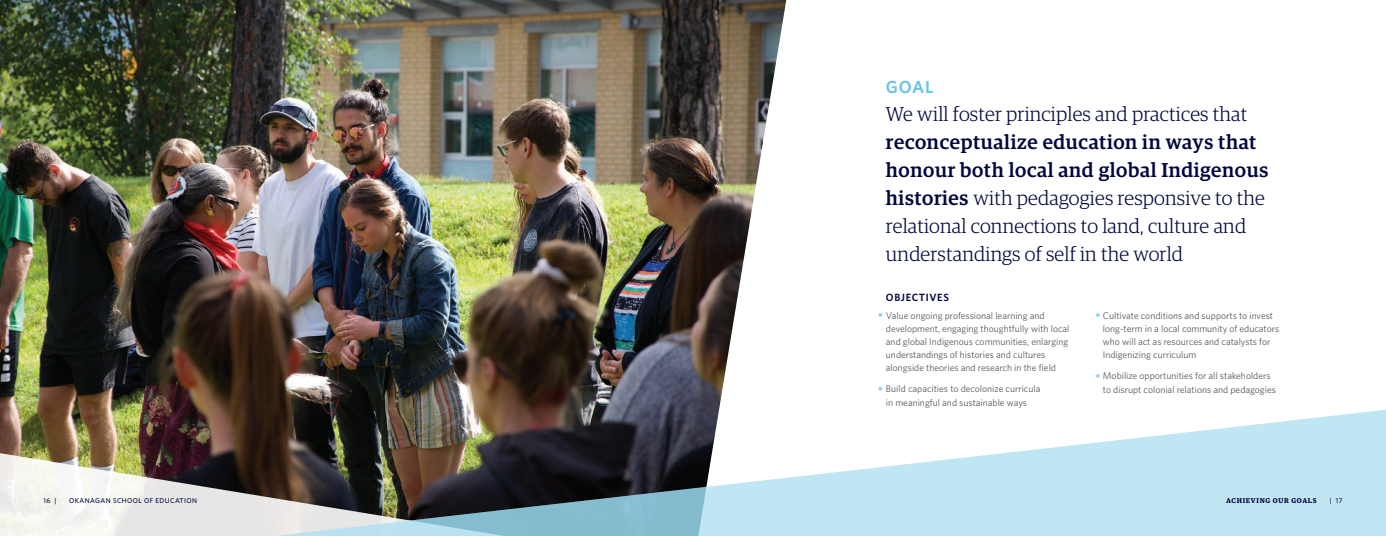
<style>
.page{position:relative;width:1386px;height:536px;background:#fff}
.page>*{position:absolute;margin:0;border:0;box-sizing:border-box;transform-origin:0 0}
.t1{font:300 20.12px/28px "Guardian Egyp";letter-spacing:.01em;color:#02063d}
.t2{font:600 17.5px "Whitney";color:#69c4e9}
.t3{font:600 10.5px "Whitney";letter-spacing:.06em;color:#02063d}
.t4{font:9.62px/13.1px "Whitney";color:#57585a}
.t5{font:500 7px "Whitney";letter-spacing:.06em;color:#02063d}
.t6{font:600 7px "Guardian Egyp";letter-spacing:.1em;color:#02063d}
.s1{font-weight:500}
</style>
<div class="page">
<img style="left:0;top:0;width:697px;height:405px">
<svg style="left:697px;top:0;width:186px;height:405px"></svg>
<img style="left:0;top:405px;width:1386px;height:131px">
<svg style="left:878px;top:313px;width:4px;height:4px"></svg>
<svg style="left:878px;top:386px;width:4px;height:4px"></svg>
<svg style="left:1096px;top:313px;width:4px;height:4px"></svg>
<svg style="left:1096px;top:374px;width:4px;height:4px"></svg>
<h2 class="t2" style="left:886px;top:75px;width:49px">GOAL</h2>
<h1 class="t1" style="left:886px;top:98px;width:363px">We will foster principles and practices that</h1>
<h1 class="t1" style="left:886px;top:126px;width:384px"><span class="s1">reconceptualize education in ways that honour both local and global Indigenous histories</span> with pedagogies responsive to the relational connections to land, culture and understandings of self in the world</h1>
<p class="t3" style="left:886px;top:290px;width:64px">OBJECTIVES</p>
<p class="t4" style="left:886px;top:308px;width:185px">Value ongoing professional learning and development, engaging thoughtfully with local and global Indigenous communities, enlarging understandings of histories and cultures alongside theories and research in the field</p>
<p class="t4" style="left:886px;top:382px;width:156px">Build capacities to decolonize curricula in meaningful and sustainable ways</p>
<p class="t4" style="left:1103px;top:308px;width:178px">Cultivate conditions and supports to invest long-term in a local community of educators who will act as resources and catalysts for Indigenizing curriculum</p>
<p class="t4" style="left:1103px;top:369px;width:175px">Mobilize opportunities for all stakeholders to disrupt colonial relations and pedagogies</p>
<p class="t5" style="left:43px;top:495px;width:15px">16 |</p>
<p class="t5" style="left:69px;top:495px;width:129px">OKANAGAN SCHOOL OF EDUCATION</p>
<p class="t6" style="left:1226px;top:495px;width:92px">ACHIEVING OUR GOALS</p>
<p class="t5" style="left:1330px;top:495px;width:14px">| 17</p>
</div>
